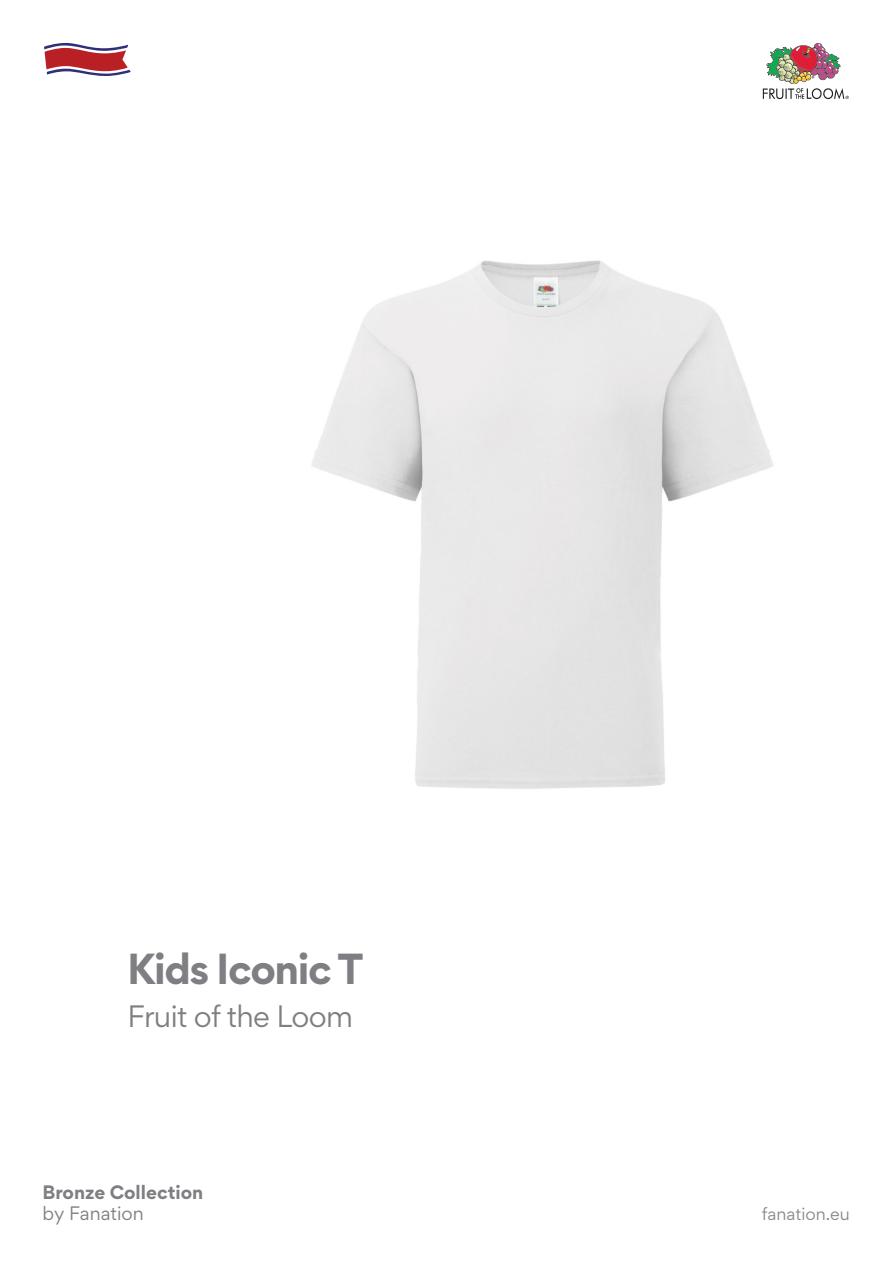
<style>
.page{position:relative;width:893px;height:1263px;background:#fff}
.page>*{position:absolute;margin:0;border:0;box-sizing:border-box;transform-origin:0 0}
.t1{font:700 38.7px "Gordita";letter-spacing:-.035em;color:#7e7e83}
.t2{font:27.6px "Gordita";letter-spacing:-.025em;color:#7e7e83}
.t3{font:700 17.4px "Gordita";color:#7e7e83}
.t4{font:17.4px "Gordita";color:#7e7e83}
.t5{font:15.9px "Gordita";color:#89898e}
</style>
<div class="page">
<svg style="left:44px;top:43px;width:87px;height:33px"></svg>
<svg style="left:763px;top:43px;width:86px;height:56px"></svg>
<img style="left:311px;top:260px;width:463px;height:529px">
<h1 class="t1" style="left:127px;top:943px;width:238px">Kids Iconic T</h1>
<h2 class="t2" style="left:128px;top:998px;width:227px">Fruit of the Loom</h2>
<p class="t3" style="left:42px;top:1180px;width:162px">Bronze Collection</p>
<p class="t4" style="left:43px;top:1201px;width:103px">by Fanation</p>
<p class="t5" style="left:762px;top:1203px;width:89px">fanation.eu</p>
</div>
